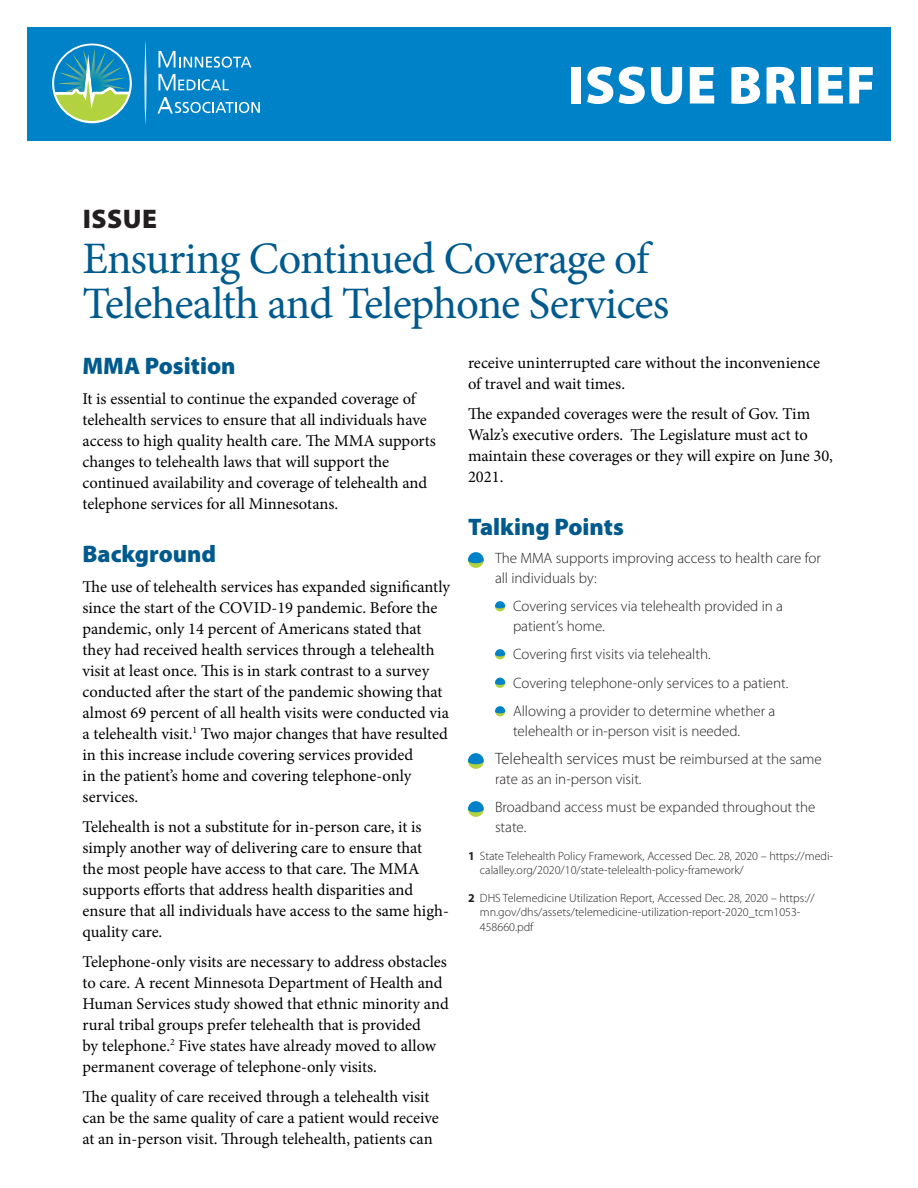
<style>
.page{position:relative;width:918px;height:1188px;background:#fff}
.page>*{position:absolute;margin:0;border:0;box-sizing:border-box;transform-origin:0 0}
.t1{font:900 54px "Myriad Pro";letter-spacing:.02em;color:#fff}
.Headline{font:45px/45px "Minion Pro";letter-spacing:-.02em;color:#005a8d}
.Issue{font:900 27px "Myriad Pro";letter-spacing:.02em;color:#231f20}
.Subhead{font:900 24px "Myriad Pro";color:#005a8d}
.BodyCopy{font:16.5px/21px "Minion Pro";color:#000}
.Bullets{font:300 16.5px "Myriad Pro";color:#231f20}
.Bullets-2{font:300 15px/19.5px "Myriad Pro";color:#231f20}
.Footnote_text{font:300 12px/14.4px "Myriad Pro";color:#231f20}
.s1{font-size:15px}
.s2{font-weight:700}
</style>
<div class="page">
<div style="left:27px;top:27px;width:864px;height:113px;background:#0082c8"></div>
<svg style="left:144px;top:41px;width:3px;height:84px"></svg>
<svg style="left:158px;top:51px;width:93px;height:17px"></svg>
<svg style="left:157px;top:97px;width:103px;height:17px"></svg>
<svg style="left:158px;top:74px;width:71px;height:17px"></svg>
<svg style="left:54px;top:45px;width:76px;height:76px"></svg>
<svg style="left:468px;top:552px;width:16px;height:16px"></svg>
<svg style="left:495px;top:601px;width:10px;height:10px"></svg>
<svg style="left:495px;top:649px;width:10px;height:10px"></svg>
<svg style="left:495px;top:678px;width:10px;height:10px"></svg>
<svg style="left:495px;top:706px;width:10px;height:10px"></svg>
<svg style="left:468px;top:753px;width:16px;height:16px"></svg>
<svg style="left:468px;top:801px;width:16px;height:16px"></svg>
<h1 class="t1" style="left:567px;top:55px;width:310px">ISSUE BRIEF</h1>
<p class="Issue" style="left:83px;top:203px;width:76px">ISSUE</p>
<p class="Headline" style="left:82px;top:236px;width:588px">Ensuring Continued Coverage of<br>Telehealth and Telephone Services</p>
<p class="Subhead" style="left:82px;top:353px;width:155px">MMA Position</p>
<p class="BodyCopy" style="left:82px;top:389px;width:355px">It is essential to continue the expanded coverage of telehealth services to ensure that all individuals have access to high quality health care. The MMA supports changes to telehealth laws that will support the continued availability and coverage of telehealth and telephone services for all Minnesotans.</p>
<p class="Subhead" style="left:82px;top:540px;width:135px">Background</p>
<p class="BodyCopy" style="left:82px;top:576px;width:369px">The use of telehealth services has expanded significantly since the start of the COVID-19 pandemic. Before the pandemic, only 14 percent of Americans stated that they had received health services through a telehealth visit at least once. This is in stark contrast to a survey conducted after the start of the pandemic showing that almost 69 percent of all health visits were conducted via a telehealth visit.<sup>1</sup> Two major changes that have resulted in this increase include covering services provided<br>in the patient’s home and covering telephone-only services.</p>
<p class="BodyCopy" style="left:82px;top:816px;width:368px">Telehealth is not a substitute for in-person care, it is simply another way of delivering care to ensure that<br>the most people have access to that care. The MMA supports efforts that address health disparities and ensure that all individuals have access to the same high&shy;quality care.</p>
<p class="BodyCopy" style="left:82px;top:951px;width:368px">Telephone-only visits are necessary to address obstacles to care. A recent Minnesota Department of Health and Human Services study showed that ethnic minority and rural tribal groups prefer telehealth that is provided<br>by telephone.<sup>2</sup> Five states have already moved to allow permanent coverage of telephone-only visits.</p>
<p class="BodyCopy" style="left:82px;top:1086px;width:358px">The quality of care received through a telehealth visit can be the same quality of care a patient would receive at an in-person visit. Through telehealth, patients can</p>
<p class="BodyCopy" style="left:468px;top:353px;width:354px">receive uninterrupted care without the inconvenience of travel and wait times.</p>
<p class="BodyCopy" style="left:468px;top:404px;width:367px">The expanded coverages were the result of Gov. Tim Walz’s executive orders. The Legislature must act to maintain these coverages or they will expire on June 30, 2021.</p>
<p class="Subhead" style="left:468px;top:513px;width:157px">Talking Points</p>
<p class="Bullets-2" style="left:495px;top:549px;width:327px">The MMA supports improving access to health care for all individuals by:</p>
<p class="Bullets-2" style="left:513px;top:597px;width:272px">Covering services via telehealth provided in a patient’s home.</p>
<p class="Bullets-2" style="left:513px;top:645px;width:199px">Covering first visits via telehealth.</p>
<p class="Bullets-2" style="left:513px;top:673px;width:277px">Covering telephone-only services to a patient.</p>
<p class="Bullets-2" style="left:513px;top:702px;width:264px">Allowing a provider to determine whether a telehealth or in-person visit is needed.</p>
<p class="Bullets" style="left:495px;top:749px;width:328px">Telehealth services must be <span class="s1">reimbursed at the same</span></p>
<p class="Bullets-2" style="left:495px;top:769px;width:148px">rate as an in-person visit.</p>
<p class="Bullets-2" style="left:495px;top:798px;width:322px">Broadband access must be expanded throughout the state.</p>
<p class="Footnote_text" style="left:480px;top:848px;width:355px;text-indent:-12px"><span class="s2">1</span> State Telehealth Policy Framework, Accessed Dec. 28, 2020 – https://medi&shy;calalley.org/2020/10/state-telelealth-policy-framework/</p>
<p class="Footnote_text" style="left:480px;top:891px;width:336px;text-indent:-12px"><span class="s2">2</span> DHS Telemedicine Utilization Report, Accessed Dec. 28, 2020 – https:// mn.gov/dhs/assets/telemedicine-utilization-report-2020_tcm1053-<br>458660.pdf</p>
</div>
